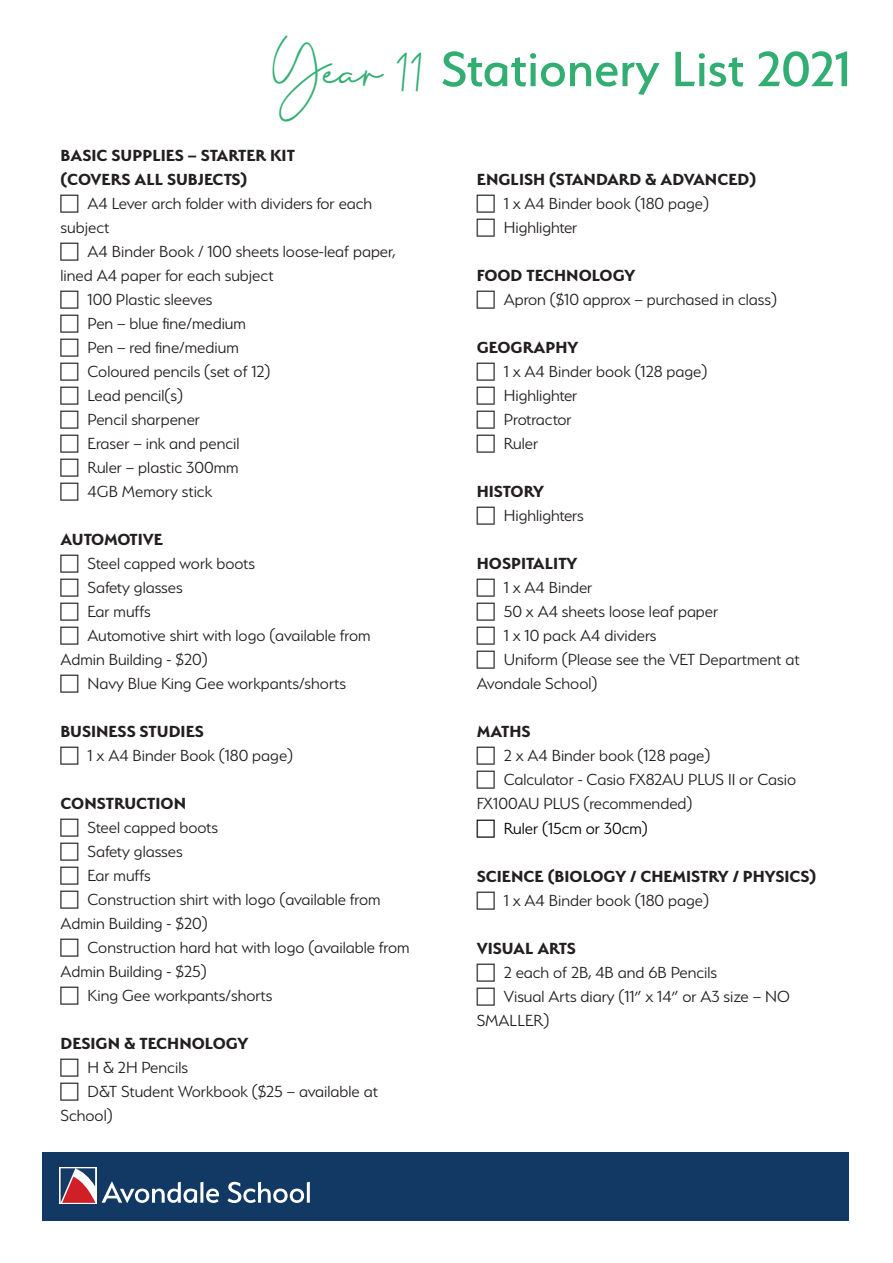
<style>
.page{position:relative;width:893px;height:1263px;background:#fff}
.page>*{position:absolute;margin:0;border:0;box-sizing:border-box;transform-origin:0 0}
.t1{font:500 55.5px "Serenity";color:#32ae72}
.BODY_TEXT{font:300 18px/24px "Serenity";color:#231f20}
.BODY_TEXT-2{font:700 18px "Serenity";color:#231f20}
.HEADING{font:700 18px "Serenity";color:#231f20}
.t2{font:300 18px "Serenity";color:#000}
.HEADING-2{font:700 18px "Serenity";letter-spacing:-.02em;color:#231f20}
.s1{font-family:"Cervanttis";font-weight:400;font-size:45px}
</style>
<div class="page">
<div style="left:43px;top:1152px;width:806px;height:68px;background:#113963"></div>
<svg style="left:102px;top:1181px;width:117px;height:22px"></svg>
<svg style="left:228px;top:1182px;width:82px;height:21px"></svg>
<svg style="left:59px;top:1167px;width:38px;height:37px"></svg>
<svg style="left:61px;top:1168px;width:34px;height:35px"></svg>
<p class="t1" style="left:271px;top:39px;width:582px"><span class="s1">Year 11</span> Stationery List 2021</p>
<p class="BODY_TEXT-2" style="left:61px;top:145px;width:236px">BASIC SUPPLIES – STARTER KIT</p>
<p class="BODY_TEXT-2" style="left:61px;top:169px;width:188px">(COVERS ALL SUBJECTS)</p>
<p class="BODY_TEXT" style="left:61px;top:191px;width:313px;text-indent:27px">A4 Lever arch folder with dividers for each subject</p>
<p class="BODY_TEXT" style="left:61px;top:239px;width:336px;text-indent:27px">A4 Binder Book / 100 sheets loose-leaf paper, lined A4 paper for each subject</p>
<p class="BODY_TEXT" style="left:88px;top:287px;width:126px">100 Plastic sleeves</p>
<p class="BODY_TEXT" style="left:88px;top:311px;width:160px">Pen – blue fine/medium</p>
<p class="BODY_TEXT" style="left:88px;top:335px;width:153px">Pen – red fine/medium</p>
<p class="BODY_TEXT" style="left:88px;top:359px;width:184px">Coloured pencils (set of 12)</p>
<p class="BODY_TEXT" style="left:88px;top:383px;width:97px">Lead pencil(s)</p>
<p class="BODY_TEXT" style="left:88px;top:407px;width:114px">Pencil sharpener</p>
<p class="BODY_TEXT" style="left:88px;top:431px;width:154px">Eraser – ink and pencil</p>
<p class="BODY_TEXT" style="left:88px;top:455px;width:152px">Ruler – plastic 300mm</p>
<p class="BODY_TEXT" style="left:88px;top:479px;width:126px">4GB Memory stick</p>
<p class="HEADING-2" style="left:61px;top:529px;width:104px">AUTOMOTIVE</p>
<p class="BODY_TEXT" style="left:88px;top:551px;width:169px">Steel capped work boots</p>
<p class="BODY_TEXT" style="left:88px;top:575px;width:97px">Safety glasses</p>
<p class="BODY_TEXT" style="left:88px;top:599px;width:65px">Ear muffs</p>
<p class="BODY_TEXT" style="left:61px;top:623px;width:311px;text-indent:27px">Automotive shirt with logo (available from<br>Admin Building - $20)</p>
<p class="BODY_TEXT" style="left:88px;top:671px;width:260px">Navy Blue King Gee workpants/shorts</p>
<p class="BODY_TEXT-2" style="left:61px;top:721px;width:145px">BUSINESS STUDIES</p>
<p class="BODY_TEXT" style="left:88px;top:743px;width:207px">1 x A4 Binder Book (180 page)</p>
<p class="HEADING" style="left:61px;top:793px;width:127px">CONSTRUCTION</p>
<p class="BODY_TEXT" style="left:88px;top:815px;width:132px">Steel capped boots</p>
<p class="BODY_TEXT" style="left:88px;top:839px;width:97px">Safety glasses</p>
<p class="BODY_TEXT" style="left:88px;top:863px;width:65px">Ear muffs</p>
<p class="BODY_TEXT" style="left:61px;top:887px;width:321px;text-indent:27px">Construction shirt with logo (available from<br>Admin Building - $20)</p>
<p class="BODY_TEXT" style="left:61px;top:935px;width:350px;text-indent:27px">Construction hard hat with logo (available from<br>Admin Building - $25)</p>
<p class="BODY_TEXT" style="left:88px;top:983px;width:186px">King Gee workpants/shorts</p>
<p class="BODY_TEXT-2" style="left:61px;top:1033px;width:189px">DESIGN &amp; TECHNOLOGY</p>
<p class="BODY_TEXT" style="left:88px;top:1055px;width:102px">H &amp; 2H Pencils</p>
<p class="BODY_TEXT" style="left:61px;top:1079px;width:319px;text-indent:27px">D&amp;T Student Workbook ($25 – available at<br>School)</p>
<p class="BODY_TEXT-2" style="left:477px;top:169px;width:281px">ENGLISH (STANDARD &amp; ADVANCED)</p>
<p class="BODY_TEXT" style="left:504px;top:191px;width:207px">1 x A4 Binder book (180 page)</p>
<p class="BODY_TEXT" style="left:504px;top:215px;width:75px">Highlighter</p>
<p class="BODY_TEXT-2" style="left:477px;top:265px;width:160px">FOOD TECHNOLOGY</p>
<p class="BODY_TEXT" style="left:504px;top:287px;width:275px">Apron ($10 approx – purchased in class)</p>
<p class="BODY_TEXT-2" style="left:477px;top:337px;width:103px">GEOGRAPHY</p>
<p class="BODY_TEXT" style="left:504px;top:359px;width:205px">1 x A4 Binder book (128 page)</p>
<p class="BODY_TEXT" style="left:504px;top:383px;width:75px">Highlighter</p>
<p class="BODY_TEXT" style="left:504px;top:407px;width:69px">Protractor</p>
<p class="BODY_TEXT" style="left:504px;top:431px;width:36px">Ruler</p>
<p class="HEADING" style="left:477px;top:481px;width:69px">HISTORY</p>
<p class="BODY_TEXT" style="left:504px;top:503px;width:81px">Highlighters</p>
<p class="HEADING" style="left:477px;top:553px;width:102px">HOSPITALITY</p>
<p class="BODY_TEXT" style="left:504px;top:575px;width:90px">1 x A4 Binder</p>
<p class="BODY_TEXT" style="left:504px;top:599px;width:216px">50 x A4 sheets loose leaf paper</p>
<p class="BODY_TEXT" style="left:504px;top:623px;width:154px">1 x 10 pack A4 dividers</p>
<p class="BODY_TEXT" style="left:477px;top:647px;width:324px;text-indent:27px">Uniform (Please see the VET Department at<br>Avondale School)</p>
<p class="BODY_TEXT-2" style="left:477px;top:721px;width:55px">MATHS</p>
<p class="BODY_TEXT" style="left:504px;top:743px;width:208px">2 x A4 Binder book (128 page)</p>
<p class="BODY_TEXT" style="left:477px;top:767px;width:321px;text-indent:27px">Calculator - Casio FX82AU PLUS II or Casio<br>FX100AU PLUS (recommended)</p>
<p class="t2" style="left:504px;top:819px;width:145px">Ruler (15cm or 30cm)</p>
<p class="BODY_TEXT-2" style="left:477px;top:866px;width:341px">SCIENCE (BIOLOGY / CHEMISTRY / PHYSICS)</p>
<p class="BODY_TEXT" style="left:504px;top:888px;width:207px">1 x A4 Binder book (180 page)</p>
<p class="BODY_TEXT-2" style="left:477px;top:938px;width:100px">VISUAL ARTS</p>
<p class="BODY_TEXT" style="left:504px;top:960px;width:215px">2 each of 2B, 4B and 6B Pencils</p>
<p class="BODY_TEXT" style="left:477px;top:984px;width:315px;text-indent:27px">Visual Arts diary (11” x 14” or A3 size – NO<br>SMALLER)</p>
</div>
